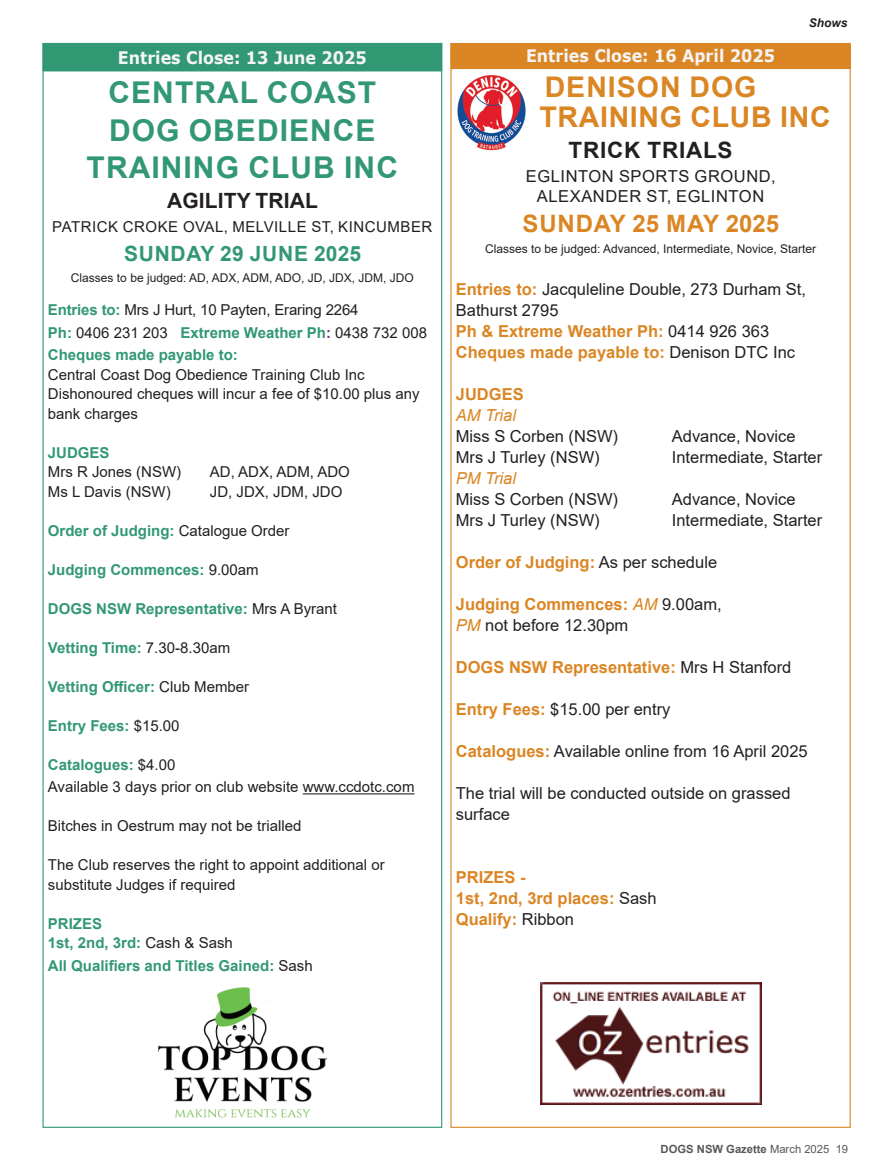
<style>
.page{position:relative;width:893px;height:1170px;background:#fff}
.page>*{position:absolute;margin:0;border:0;box-sizing:border-box;transform-origin:0 0}
._1_2_Club_Name{font:700 30px/37.5px "Arial";letter-spacing:.035em;color:#329874;text-align:center}
._1_2_Club_Name-2{font:700 28.5px "Arial";letter-spacing:.025em;color:#db8624}
._1_Date{font:700 24px "Arial";color:#db8624}
._1_2_Event{font:700 22.5px "Arial";letter-spacing:.035em;color:#231f20}
._1_2_Date{font:700 21px "Arial";letter-spacing:.035em;color:#329874}
._1_2_Event-2{font:700 21px "Arial";letter-spacing:.005em;color:#231f20}
.S___T_Text{font:700 17.25px "Verdana";color:#f5f5f6;scale:.92 1}
._1_Text_copy{font:16.5px/21px "Arial";color:#231f20}
._1_Text_copy-2{font:700 16.5px "Arial";color:#db8624}
._1_2_Venue{font:16.5px "Arial";letter-spacing:.035em;color:#231f20}
._1_Text_copy-3{font:italic 16.5px "Arial";color:#db8624}
._1_2_Text{font:15px/19.5px "Arial";color:#231f20}
._1_2_Text-2{font:700 15px "Arial";color:#329874}
._1_2_Venue-2{font:15px "Arial";letter-spacing:.035em;color:#231f20}
._1_2_Classes{font:12px "Arial";color:#231f20}
.t1{font:italic 700 12px "Arial";color:#231f20}
.t2{font:700 11.25px "Arial";color:#57585a}
.s1{font-weight:700;color:#329874}
.s2{font-weight:700;color:#823384}
.s3{font-weight:400;color:#231f20}
.s4{font-weight:700;color:#db8624}
.s5{font-weight:400;font-style:italic}
.s6{font-style:italic;color:#db8624}
.s7{font-weight:400}
</style>
<div class="page">
<hr style="left:303px;top:793px;width:111px;height:1px;background:#231f20">
<div style="left:43px;top:44px;width:399px;height:27px;background:#329874"></div>
<div style="left:43px;top:43px;width:399px;height:28px;border:1px solid #329874"></div>
<img style="left:457px;top:75px;width:69px;height:76px">
<div style="left:451px;top:44px;width:399px;height:24px;background:#db8624"></div>
<div style="left:450px;top:43px;width:401px;height:26px;border:1px solid #db8624"></div>
<img style="left:540px;top:982px;width:221px;height:122px">
<img style="left:158px;top:987px;width:169px;height:131px">
<p class="S___T_Text" style="left:118px;top:45px;width:272px">Entries Close: 13 June 2025</p>
<p class="_1_2_Club_Name" style="left:109px;top:74px;width:269px">CENTRAL COAST</p>
<p class="_1_2_Club_Name" style="left:87px;top:112px;width:313px">DOG OBEDIENCE<br>TRAINING CLUB INC</p>
<p class="_1_2_Event-2" style="left:167px;top:186px;width:152px">AGILITY TRIAL</p>
<p class="_1_2_Venue-2" style="left:52px;top:217px;width:382px">PATRICK CROKE OVAL, MELVILLE ST, KINCUMBER</p>
<p class="_1_2_Date" style="left:124px;top:239px;width:238px">SUNDAY 29 JUNE 2025</p>
<p class="_1_2_Classes" style="left:71px;top:269px;width:344px">Classes to be judged: AD, ADX, ADM, ADO, JD, JDX, JDM, JDO</p>
<p class="_1_2_Text" style="left:48px;top:300px;width:312px"><span class="s1">Entries to:</span> Mrs J Hurt, 10 Payten, Eraring 2264</p>
<p class="_1_2_Text" style="left:48px;top:322px;width:381px"><span class="s1">Ph:</span> 0406 231 203 <span class="s1">Extreme Weather Ph</span><span class="s2">:</span> 0438 732 008</p>
<p class="_1_2_Text-2" style="left:48px;top:344px;width:192px">Cheques made payable to:</p>
<p class="_1_2_Text" style="left:48px;top:364px;width:318px">Central Coast Dog Obedience Training Club Inc</p>
<p class="_1_2_Text" style="left:48px;top:384px;width:373px">Dishonoured cheques will incur a fee of $10.00 plus any</p>
<p class="_1_2_Text" style="left:48px;top:403px;width:92px">bank charges</p>
<p class="_1_2_Text-2" style="left:48px;top:441px;width:63px">JUDGES</p>
<p class="_1_2_Text" style="left:48px;top:462px;width:135px">Mrs R Jones (NSW)</p>
<p class="_1_2_Text" style="left:210px;top:462px;width:142px">AD, ADX, ADM, ADO</p>
<p class="_1_2_Text" style="left:48px;top:481px;width:124px">Ms L Davis (NSW)</p>
<p class="_1_2_Text" style="left:210px;top:481px;width:134px">JD, JDX, JDM, JDO</p>
<p class="_1_2_Text-2" style="left:48px;top:519px;width:243px">Order of Judging: <span class="s3">Catalogue Order</span></p>
<p class="_1_2_Text-2" style="left:48px;top:558px;width:212px">Judging Commences: <span class="s3">9.00am</span></p>
<p class="_1_2_Text-2" style="left:48px;top:597px;width:291px">DOGS NSW Representative: <span class="s3">Mrs A Byrant</span></p>
<p class="_1_2_Text-2" style="left:48px;top:636px;width:184px">Vetting Time: <span class="s3">7.30-8.30am</span></p>
<p class="_1_2_Text-2" style="left:48px;top:675px;width:203px">Vetting Officer: <span class="s3">Club Member</span></p>
<p class="_1_2_Text-2" style="left:48px;top:714px;width:133px">Entry Fees: <span class="s3">$15.00</span></p>
<p class="_1_2_Text-2" style="left:48px;top:753px;width:129px">Catalogues: <span class="s3">$4.00</span></p>
<p class="_1_2_Text" style="left:48px;top:777px;width:368px">Available 3 days prior on club website www.ccdotc.com</p>
<p class="_1_2_Text" style="left:48px;top:816px;width:255px">Bitches in Oestrum may not be trialled</p>
<p class="_1_2_Text" style="left:48px;top:855px;width:338px">The Club reserves the right to appoint additional or substitute Judges if required</p>
<p class="_1_2_Text-2" style="left:48px;top:912px;width:56px">PRIZES</p>
<p class="_1_2_Text-2" style="left:48px;top:932px;width:187px">1st, 2nd, 3rd: <span class="s3">Cash &amp; Sash</span></p>
<p class="_1_2_Text-2" style="left:48px;top:954px;width:266px">All Qualifiers and Titles Gained: <span class="s3">Sash</span></p>
<p class="S___T_Text" style="left:526px;top:43px;width:272px">Entries Close: 16 April 2025</p>
<p class="t1" style="left:809px;top:15px;width:40px">Shows</p>
<p class="_1_2_Club_Name-2" style="left:545px;top:67px;width:213px">DENISON DOG</p>
<p class="_1_2_Club_Name-2" style="left:539px;top:97px;width:293px">TRAINING CLUB INC</p>
<p class="_1_2_Event" style="left:568px;top:135px;width:166px">TRICK TRIALS</p>
<p class="_1_2_Venue" style="left:526px;top:165px;width:251px">EGLINTON SPORTS GROUND,</p>
<p class="_1_2_Venue" style="left:537px;top:185px;width:229px">ALEXANDER ST, EGLINTON</p>
<p class="_1_Date" style="left:522px;top:207px;width:258px">SUNDAY 25 MAY 2025</p>
<p class="_1_2_Classes" style="left:485px;top:240px;width:332px">Classes to be judged: Advanced, Intermediate, Novice, Starter</p>
<p class="_1_Text_copy" style="left:456px;top:278px;width:352px"><span class="s4">Entries to:</span> Jacquleline Double, 273 Durham St,<br>Bathurst 2795</p>
<p class="_1_Text_copy-2" style="left:456px;top:319px;width:315px">Ph &amp; Extreme Weather Ph: <span class="s3">0414 926 363</span></p>
<p class="_1_Text_copy-2" style="left:456px;top:340px;width:341px">Cheques made payable to: <span class="s3">Denison DTC Inc</span></p>
<p class="_1_Text_copy-2" style="left:456px;top:382px;width:69px">JUDGES</p>
<p class="_1_Text_copy-3" style="left:456px;top:404px;width:62px">AM Trial</p>
<p class="_1_Text_copy" style="left:456px;top:425px;width:164px">Miss S Corben (NSW)</p>
<p class="_1_Text_copy" style="left:672px;top:425px;width:125px">Advance, Novice</p>
<p class="_1_Text_copy" style="left:456px;top:446px;width:145px">Mrs J Turley (NSW)</p>
<p class="_1_Text_copy" style="left:672px;top:446px;width:152px">Intermediate, Starter</p>
<p class="_1_Text_copy-3" style="left:456px;top:467px;width:62px">PM Trial</p>
<p class="_1_Text_copy" style="left:456px;top:488px;width:164px">Miss S Corben (NSW)</p>
<p class="_1_Text_copy" style="left:672px;top:488px;width:125px">Advance, Novice</p>
<p class="_1_Text_copy" style="left:456px;top:509px;width:145px">Mrs J Turley (NSW)</p>
<p class="_1_Text_copy" style="left:672px;top:509px;width:152px">Intermediate, Starter</p>
<p class="_1_Text_copy-2" style="left:456px;top:550px;width:263px">Order of Judging: <span class="s3">As per schedule</span></p>
<p class="_1_Text_copy-2" style="left:456px;top:592px;width:267px">Judging Commences: <span class="s5">AM</span> <span class="s3">9.00am,</span></p>
<p class="_1_Text_copy" style="left:456px;top:614px;width:174px"><span class="s6">PM</span> not before 12.30pm</p>
<p class="_1_Text_copy-2" style="left:456px;top:655px;width:337px">DOGS NSW Representative: <span class="s3">Mrs H Stanford</span></p>
<p class="_1_Text_copy" style="left:456px;top:698px;width:216px"><span class="s4">Entry Fees:</span> $15.00 per entry</p>
<p class="_1_Text_copy" style="left:456px;top:740px;width:353px"><span class="s4">Catalogues:</span> Available online from 16 April 2025</p>
<p class="_1_Text_copy" style="left:456px;top:782px;width:336px">The trial will be conducted outside on grassed surface</p>
<p class="_1_Text_copy-2" style="left:456px;top:865px;width:71px">PRIZES -</p>
<p class="_1_Text_copy-2" style="left:456px;top:886px;width:202px">1st, 2nd, 3rd places: <span class="s3">Sash</span></p>
<p class="_1_Text_copy-2" style="left:456px;top:907px;width:120px">Qualify: <span class="s3">Ribbon</span></p>
<p class="t2" style="left:661px;top:1140px;width:189px">DOGS NSW Gazette <span class="s7">March 2025 19</span></p>
</div>
